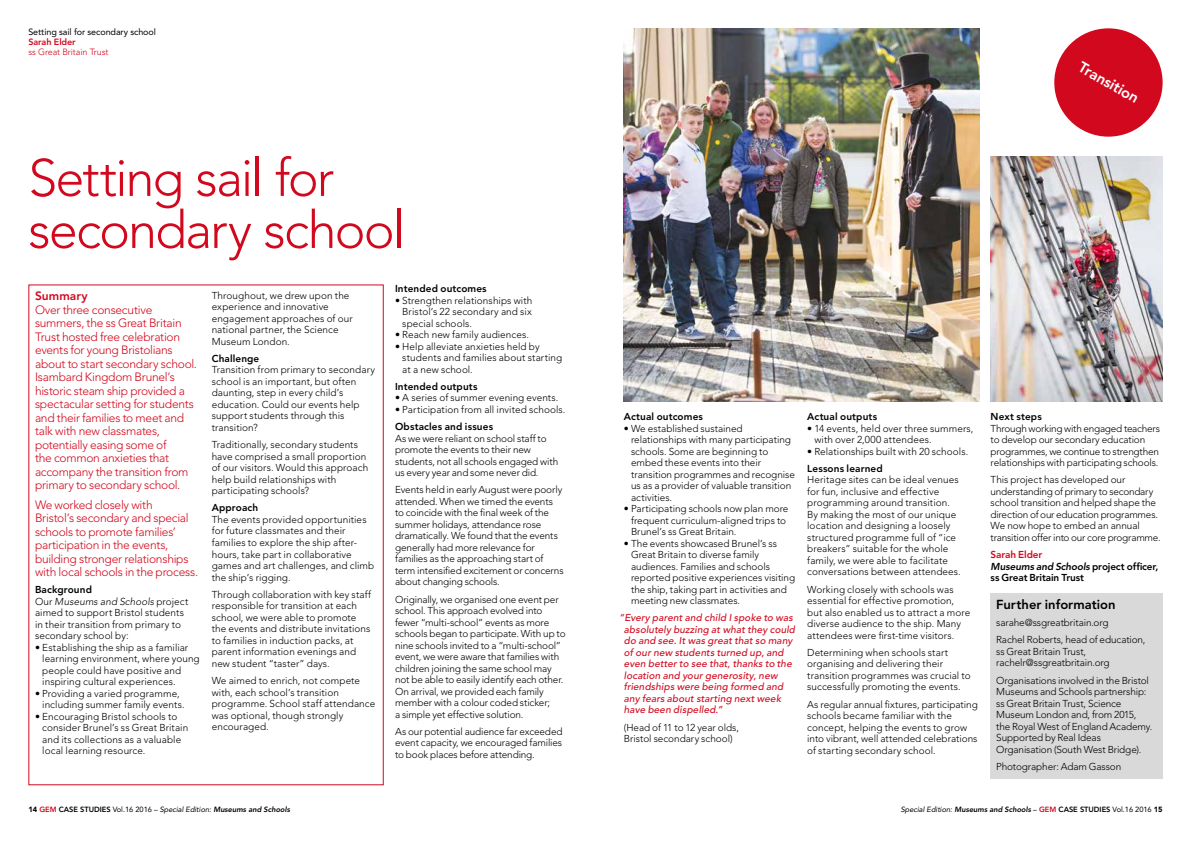
<style>
.page{position:relative;width:1191px;height:842px;background:#fff}
.page>*{position:absolute;margin:0;border:0;box-sizing:border-box;transform-origin:0 0}
.t1{font:300 52px/52px "Avenir";letter-spacing:-.035em;color:#d2091e}
.t2{font:800 15px "Avenir";color:#fff}
.t3{font:800 13px "Avenir";color:#000}
.t4{font:300 12px/13.5px "Avenir";letter-spacing:-.02em;color:#d2091e}
.t5{font:800 12px "Avenir";letter-spacing:.005em;color:#d2091e}
.t6{font:300 10px/11.5px "Avenir";color:#000}
.t7{font:italic 500 10px/11.5px "Avenir";letter-spacing:.01em;color:#d2091e}
.t8{font:800 10px "Avenir";letter-spacing:.01em;color:#000}
.t9{font:800 10px/11.5px "Avenir";letter-spacing:-.015em;color:#000}
.t10{font:9px "Avenir";letter-spacing:-.01em;color:#000}
.t11{font:300 9px "Avenir";letter-spacing:-.01em;color:#d2091e}
.t12{font:800 9px "Avenir";letter-spacing:-.01em;color:#d2091e}
.t13{font:italic 800 7.5px "Avenir";letter-spacing:-.005em;color:#000}
.s1{font-weight:800}
.s2{font-style:italic}
.s3{color:#d2091e}
.s4{font-weight:900;font-style:normal}
.s5{font-style:normal;color:#d2091e}
.s6{font-style:normal}
.s7{font-weight:400;font-style:normal}
.s8{font-weight:400}
</style>
<div class="page">
<div style="left:1054px;top:28px;width:108px;height:109px;background:#d2091e;border-radius:50%"></div>
<div style="left:990px;top:593px;width:172px;height:185px;background:#d9d9d9"></div>
<img style="left:624px;top:28px;width:355px;height:373px">
<img style="left:990px;top:156px;width:172px;height:245px">
<p class="t10" style="left:28px;top:27px;width:129px">Setting sail for secondary school</p>
<p class="t12" style="left:28px;top:37px;width:49px">Sarah Elder</p>
<p class="t11" style="left:28px;top:47px;width:82px">ss Great Britain Trust</p>
<h1 class="t1" style="left:28px;top:152px;width:378px">Setting sail for secondary school</h1>
<p class="t8" style="left:395px;top:283px;width:93px">Intended outcomes</p>
<p class="t6" style="left:402px;top:294px;width:132px;text-align:justify;text-indent:-7px">• Strengthen relationships with Bristol’s 22 secondary and six special schools.</p>
<p class="t6" style="left:395px;top:329px;width:135px">• Reach new family audiences.</p>
<p class="t6" style="left:402px;top:340px;width:161px;text-indent:-7px">• Help alleviate anxieties held by students and families about starting at a new school.</p>
<p class="t8" style="left:395px;top:380px;width:84px">Intended outputs</p>
<p class="t6" style="left:395px;top:392px;width:165px">• A series of summer evening events.</p>
<p class="t6" style="left:395px;top:404px;width:172px">• Participation from all invited schools.</p>
<p class="t8" style="left:395px;top:421px;width:99px">Obstacles and issues</p>
<p class="t6" style="left:395px;top:432px;width:165px">As we were reliant on school staff to promote the events to their new students, not all schools engaged with us every year and some never did.</p>
<p class="t6" style="left:395px;top:484px;width:170px">Events held in early August were poorly attended. When we timed the events to coincide with the final week of the summer holidays, attendance rose dramatically. We found that the events generally had more relevance for families as the approaching start of term intensified excitement or concerns about changing schools.</p>
<p class="t6" style="left:395px;top:593px;width:172px">Originally, we organised one event per school. This approach evolved into fewer “multi-school” events as more schools began to participate. With up to nine schools invited to a “multi-school” event, we were aware that families with children joining the same school may not be able to easily identify each other.<br>On arrival, we provided each family member with a colour coded sticker;<br>a simple yet effective solution.</p>
<p class="t6" style="left:395px;top:726px;width:169px;text-align:justify">As our potential audience far exceeded event capacity, we encouraged families to book places before attending.</p>
<p class="t6" style="left:212px;top:289px;width:143px">Throughout, we drew upon the experience and innovative engagement approaches of our national partner, the Science<br>Museum London.</p>
<p class="t8" style="left:212px;top:353px;width:49px">Challenge</p>
<p class="t6" style="left:212px;top:364px;width:165px">Transition from primary to secondary school is an important, but often daunting, step in every child’s education. Could our events help support students through this transition?</p>
<p class="t6" style="left:212px;top:439px;width:158px">Traditionally, secondary students have comprised a small proportion of our visitors. Would this approach help build relationships with participating schools?</p>
<p class="t8" style="left:212px;top:502px;width:48px">Approach</p>
<p class="t6" style="left:212px;top:514px;width:164px">The events provided opportunities for future classmates and their families to explore the ship after&shy;hours, take part in collaborative games and art challenges, and climb the ship’s rigging.</p>
<p class="t6" style="left:212px;top:588px;width:161px">Through collaboration with key staff responsible for transition at each school, we were able to promote the events and distribute invitations to families in induction packs, at parent information evenings and new student “taster” days.</p>
<p class="t6" style="left:212px;top:675px;width:165px">We aimed to enrich, not compete with, each school’s transition programme. School staff attendance was optional, though strongly encouraged.</p>
<p class="t5" style="left:35px;top:289px;width:54px">Summary</p>
<p class="t4" style="left:35px;top:303px;width:163px">Over three consecutive summers, the ss Great Britain<br>Trust hosted free celebration events for young Bristolians about to start secondary school.<br>Isambard Kingdom Brunel’s historic steam ship provided a spectacular setting for students and their families to meet and talk with new classmates, potentially easing some of<br>the common anxieties that accompany the transition from primary to secondary school.</p>
<p class="t4" style="left:35px;top:498px;width:165px">We worked closely with<br>Bristol’s secondary and special schools to promote families’ participation in the events, building stronger relationships with local schools in the process.</p>
<p class="t6" style="left:35px;top:584px;width:155px"><span class="s1">Background<br></span>Our <span class="s2">Museums and Schools</span> project aimed to support Bristol students in their transition from primary to secondary school by:</p>
<p class="t6" style="left:42px;top:641px;width:159px;text-indent:-7px">• Establishing the ship as a familiar learning environment, where young people could have positive and inspiring cultural experiences.</p>
<p class="t6" style="left:42px;top:687px;width:144px;text-indent:-7px">• Providing a varied programme, including summer family events.</p>
<p class="t6" style="left:42px;top:710px;width:148px;text-indent:-7px">• Encouraging Bristol schools to consider Brunel’s ss Great Britain and its collections as a valuable local learning resource.</p>
<h2 class="t2" style="left:1084px;top:58px;width:69px;rotate:30deg">Transition</h2>
<p class="t8" style="left:624px;top:411px;width:81px">Actual outcomes</p>
<p class="t6" style="left:631px;top:422px;width:165px;text-indent:-7px">• We established sustained relationships with many participating schools. Some are beginning to embed these events into their transition programmes and recognise us as a provider of valuable transition activities.</p>
<p class="t6" style="left:631px;top:503px;width:159px;text-indent:-7px">• Participating schools now plan more frequent curriculum-aligned trips to<br>Brunel’s ss Great Britain.</p>
<p class="t6" style="left:631px;top:537px;width:166px;text-indent:-7px">• The events showcased Brunel’s ss Great Britain to diverse family audiences. Families and schools reported positive experiences visiting the ship, taking part in activities and meeting new classmates.</p>
<p class="t7" style="left:624px;top:612px;width:173px;text-indent:-5px">“Every parent and child I spoke to was absolutely buzzing at what they could do and see. It was great that so many of our new students turned up, and even better to see that, thanks to the location and your generosity, new friendships were being formed and any fears about starting next week have been dispelled.”</p>
<p class="t6" style="left:624px;top:721px;width:117px">(Head of 11 to 12 year olds,<br>Bristol secondary school)</p>
<p class="t8" style="left:807px;top:411px;width:71px">Actual outputs</p>
<p class="t6" style="left:814px;top:422px;width:160px;text-indent:-7px">• 14 events, held over three summers, with over 2,000 attendees.</p>
<p class="t6" style="left:807px;top:445px;width:163px">• Relationships built with 20 schools.</p>
<p class="t8" style="left:807px;top:462px;width:77px">Lessons learned</p>
<p class="t6" style="left:807px;top:474px;width:155px">Heritage sites can be ideal venues for fun, inclusive and effective programming around transition.<br>By making the most of our unique location and designing a loosely structured programme full of “ice breakers” suitable for the whole family, we were able to facilitate conversations between attendees.</p>
<p class="t6" style="left:807px;top:583px;width:165px">Working closely with schools was essential for effective promotion, but also enabled us to attract a more diverse audience to the ship. Many attendees were first-time visitors.</p>
<p class="t6" style="left:807px;top:647px;width:165px">Determining when schools start organising and delivering their transition programmes was crucial to successfully promoting the events.</p>
<p class="t6" style="left:807px;top:698px;width:172px">As regular annual fixtures, participating schools became familiar with the concept, helping the events to grow into vibrant, well attended celebrations of starting secondary school.</p>
<p class="t8" style="left:990px;top:411px;width:53px">Next steps</p>
<p class="t6" style="left:990px;top:422px;width:171px">Through working with engaged teachers to develop our secondary education programmes, we continue to strengthen relationships with participating schools.</p>
<p class="t6" style="left:990px;top:474px;width:171px">This project has developed our understanding of primary to secondary school transition and helped shape the direction of our education programmes.<br>We now hope to embed an annual transition offer into our core programme.</p>
<p class="t9" style="left:990px;top:549px;width:169px"><span class="s3">Sarah Elder<br></span><span class="s2">Museums and Schools</span> project officer, ss Great Britain Trust</p>
<h3 class="t3" style="left:996px;top:596px;width:121px">Further information</h3>
<p class="t6" style="left:996px;top:614px;width:151px;line-height:17.2px">sarahe@ssgreatbritain.org<br>Rachel Roberts, head of education,</p>
<p class="t6" style="left:996px;top:645px;width:115px">ss Great Britain Trust, rachelr@ssgreatbritain.org</p>
<p class="t6" style="left:996px;top:674px;width:158px">Organisations involved in the Bristol<br>Museums and Schools partnership: ss Great Britain Trust, Science<br>Museum London and, from 2015, the Royal West of England Academy.<br>Supported by Real Ideas<br>Organisation (South West Bridge).</p>
<p class="t6" style="left:996px;top:760px;width:127px">Photographer: Adam Gasson</p>
<p class="t13" style="left:28px;top:805px;width:263px"><span class="s4">14</span> <span class="s5">GEM</span> <span class="s6">CASE STUDIES</span> <span class="s7">Vol.16 2016 –</span> <span class="s8">Special Edition:</span> Museums and Schools</p>
<p class="t13" style="left:900px;top:805px;width:263px"><span class="s8">Special Edition:</span> Museums and Schools <span class="s7">–</span> <span class="s5">GEM</span> <span class="s6">CASE STUDIES</span> <span class="s7">Vol.16 2016</span> <span class="s4">15</span></p>
</div>
